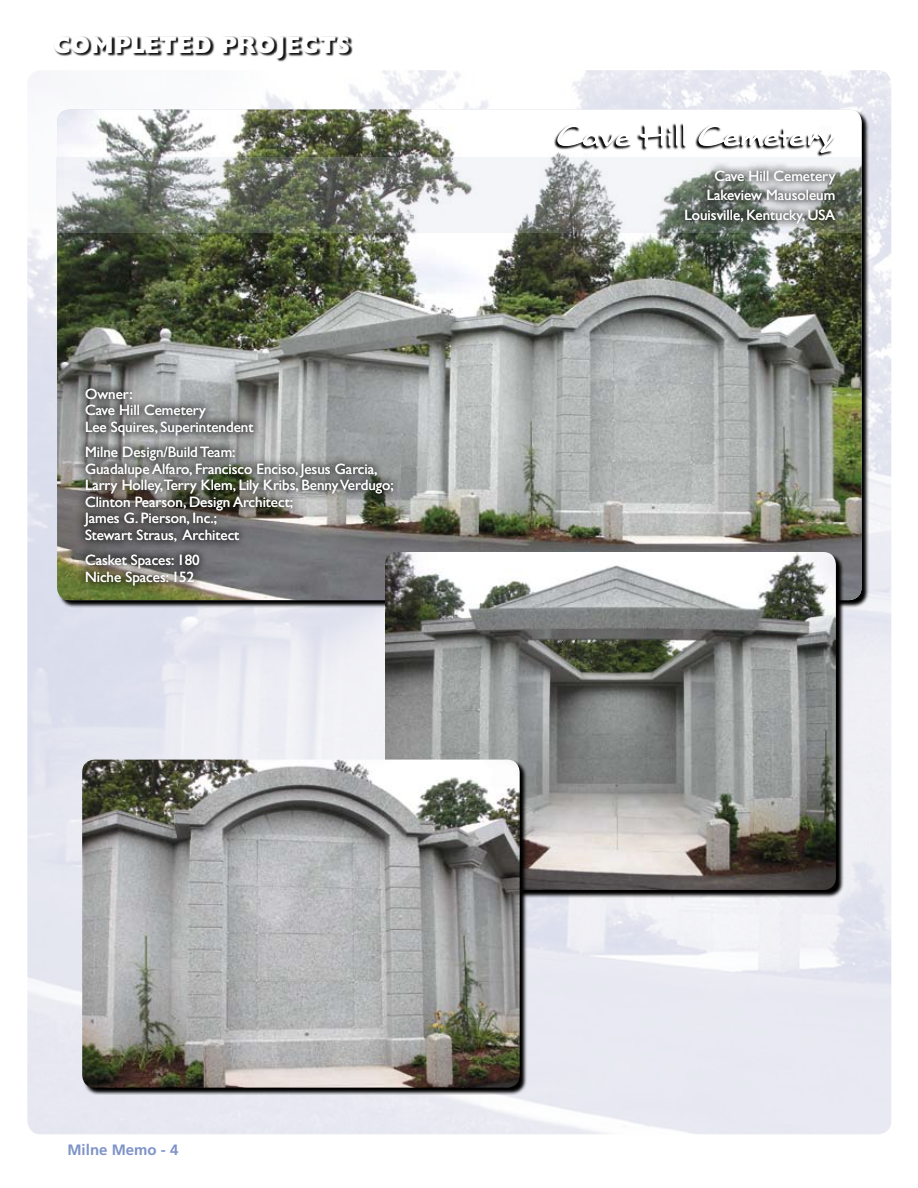
<style>
.page{position:relative;width:918px;height:1188px;background:#fff}
.page>*{position:absolute;margin:0;border:0;box-sizing:border-box;transform-origin:0 0}
.t1{font:33px "Present";color:#fff}
.t2{font:800 24px "Gill Sans";color:#fff}
.t3{font:15px/16.5px "Gill Sans";color:#fff}
.t4{font:700 15px "Frutiger";color:#7e93c7}
</style>
<div class="page">
<img style="left:57px;top:109px;width:805px;height:491px">
<svg style="left:528px;top:553px;width:316px;height:345px;background:#545456"></svg>
<img style="left:385px;top:552px;width:451px;height:338px">
<svg style="left:83px;top:760px;width:445px;height:335px;background:#5a5a5d"></svg>
<img style="left:82px;top:760px;width:438px;height:328px">
<svg style="left:57px;top:157px;width:805px;height:76px"></svg>
<svg style="left:553px;top:123px;width:145px;height:34px"></svg>
<svg style="left:557px;top:123px;width:76px;height:24px"></svg>
<svg style="left:639px;top:122px;width:49px;height:26px"></svg>
<svg style="left:698px;top:123px;width:138px;height:38px"></svg>
<svg style="left:54px;top:36px;width:299px;height:26px"></svg>
<svg style="left:676px;top:161px;width:167px;height:69px;background:#8a8f8b"></svg>
<svg style="left:75px;top:379px;width:325px;height:214px;background:#7a7b79"></svg>
<h2 class="t2" style="left:52px;top:31px;width:299px">COMPLETED PROJECTS</h2>
<p class="t3" style="left:85px;top:385px;width:170px">Owner:<br>Cave Hill Cemetery<br>Lee Squires, Superintendent</p>
<p class="t3" style="left:85px;top:444px;width:310px">Milne Design/Build Team:<br>Guadalupe Alfaro, Francisco Enciso, Jesus Garcia, Larry Holley,Terry Klem, Lily Kribs, Benny Verdugo; Clinton Pearson, Design Architect;<br>James G. Pierson, Inc.;<br>Stewart Straus, Architect</p>
<p class="t3" style="left:85px;top:552px;width:116px">Casket Spaces: 180<br>Niche Spaces: 152</p>
<h1 class="t1" style="left:557px;top:116px;width:280px">Cave Hill Cemetery</h1>
<p class="t3" style="left:685px;top:166px;width:152px;line-height:19.5px;text-align:right">Cave Hill Cemetery<br>Lakeview Mausoleum<br>Louisville, Kentucky, USA</p>
<p class="t4" style="left:68px;top:1141px;width:112px">Milne Memo - 4</p>
</div>
